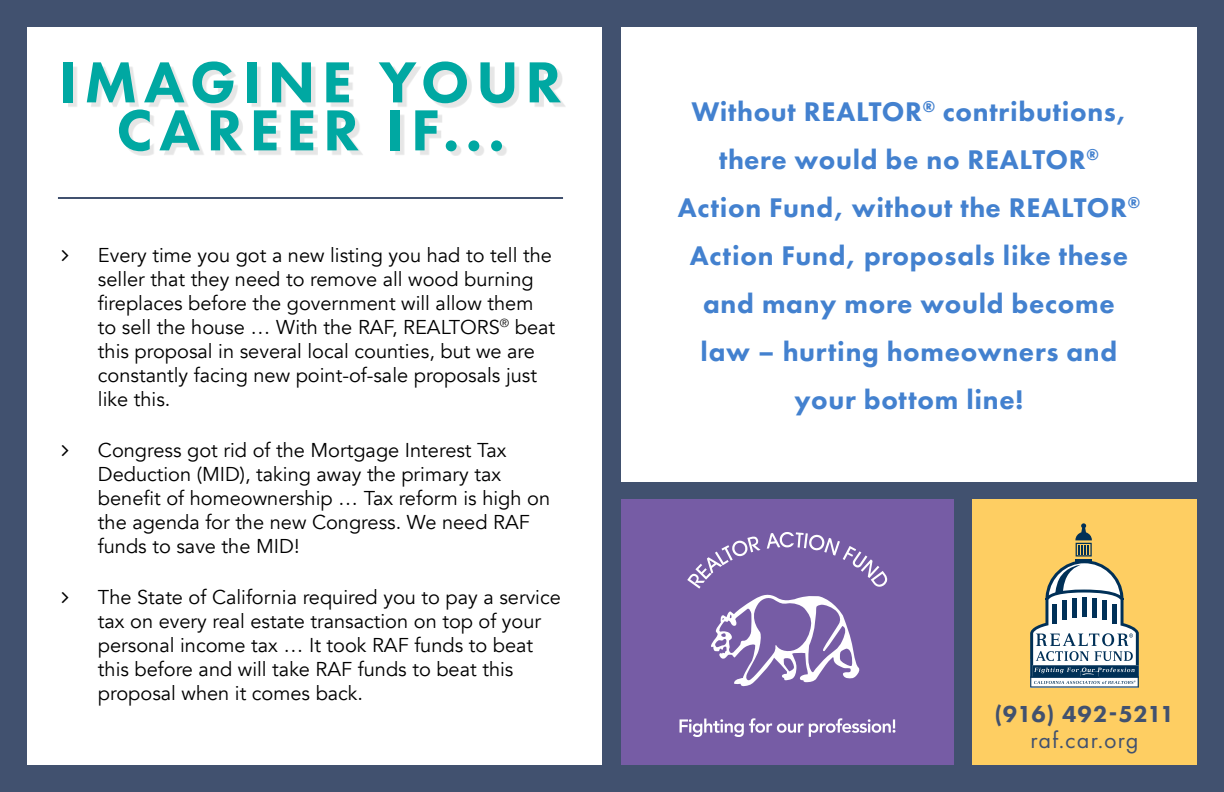
<style>
.page{position:relative;width:1224px;height:792px;background:#41516f}
.page>*{position:absolute;margin:0;border:0;box-sizing:border-box;transform-origin:0 0}
.t1{font:800 60px/48px "Futura PT";letter-spacing:.11em;color:#00a8a2;text-align:center}
.t2{font:800 28px/48px "Futura PT";letter-spacing:.025em;color:#4381cf;text-align:center}
.t3{font:800 24px "Futura PT";color:#41516f}
.t4{font:24px "Futura PT";letter-spacing:.05em;color:#41516f}
.t5{font:20px/24px "Avenir";color:#000}
</style>
<div class="page">
<div style="left:27px;top:27px;width:575px;height:738px;background:#fff"></div>
<div style="left:621px;top:27px;width:576px;height:455px;background:#fff"></div>
<div style="left:972px;top:500px;width:225px;height:265px;background:#fece62"></div>
<div style="left:621px;top:500px;width:333px;height:265px;background:#765ca5"></div>
<div style="left:68px;top:66px;width:497px;height:90px;background:#000;opacity:.1"></div>
<hr style="left:58px;top:197px;width:505px;height:2px;background:#41516f">
<svg style="left:1030px;top:523px;width:109px;height:165px"></svg>
<svg style="left:687px;top:532px;width:200px;height:155px"></svg>
<svg style="left:680px;top:718px;width:215px;height:19px"></svg>
<h1 class="t1" style="left:59px;top:57px;width:504px">IMAGINE YOUR<br>CAREER IF...</h1>
<p class="t5" style="left:98px;top:243px;width:459px">Every time you got a new listing you had to tell the seller that they need to remove all wood burning fireplaces before the government will allow them to sell the house … With the RAF, REALTORS<sup>®</sup> beat this proposal in several local counties, but we are constantly facing new point-of-sale proposals just like this.</p>
<p class="t5" style="left:98px;top:438px;width:454px">Congress got rid of the Mortgage Interest Tax Deduction (MID), taking away the primary tax benefit of homeownership … Tax reform is high on the agenda for the new Congress. We need RAF funds to save the MID!</p>
<p class="t5" style="left:98px;top:585px;width:464px">The State of California required you to pay a service tax on every real estate transaction on top of your personal income tax … It took RAF funds to beat this before and will take RAF funds to beat this proposal when it comes back.</p>
<h2 class="t2" style="left:678px;top:87px;width:464px">Without REALTOR<sup>®</sup> contributions, there would be no REALTOR<sup>®<br></sup>Action Fund, without the REALTOR<sup>®<br></sup>Action Fund, proposals like these and many more would become law – hurting homeowners and your bottom line!</h2>
<p class="t3" style="left:994px;top:699px;width:182px">(916) 492-5211</p>
<p class="t4" style="left:1031px;top:726px;width:109px">raf.car.org</p>
</div>
